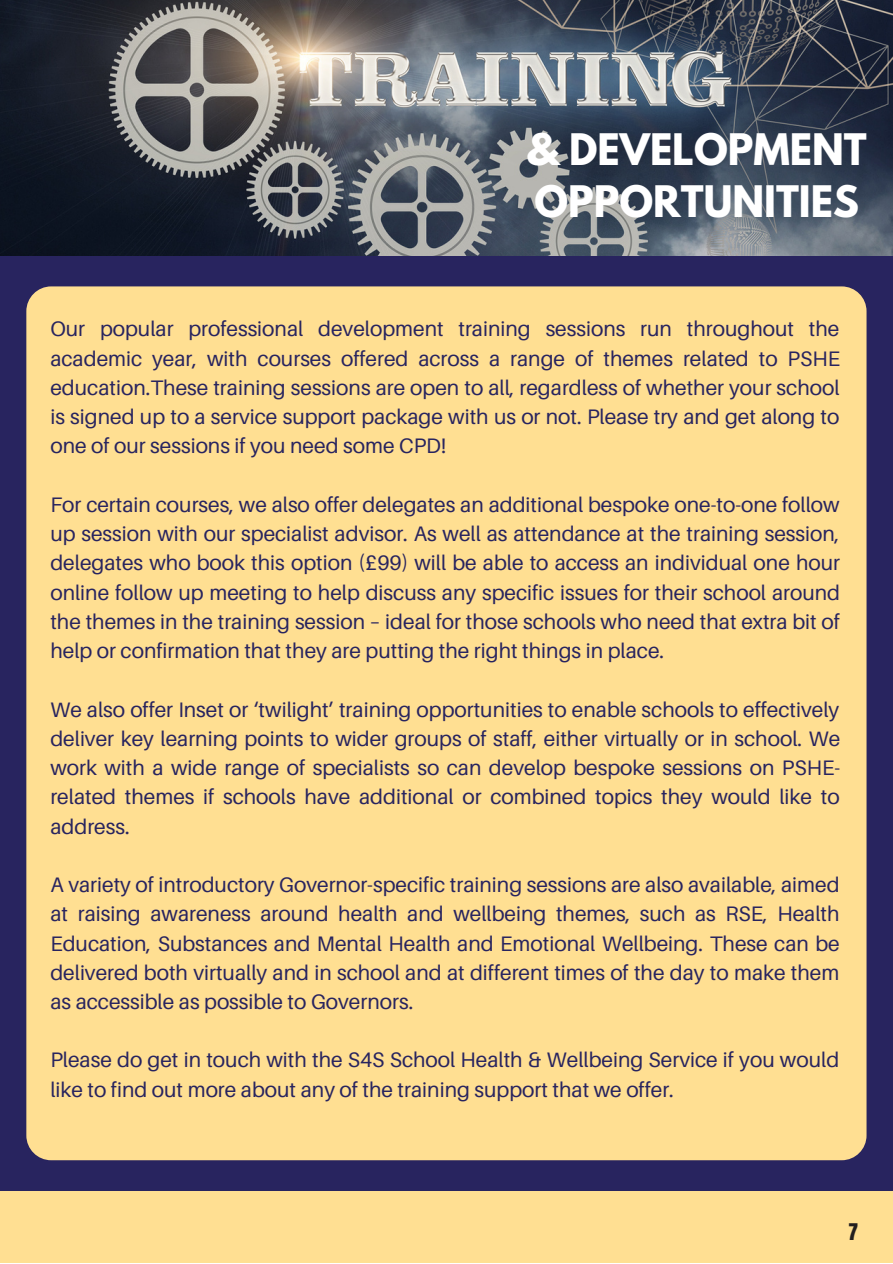
<style>
.page{position:relative;width:893px;height:1264px;background:#fff}
.page>*{position:absolute;margin:0;border:0;box-sizing:border-box;transform-origin:0 0}
.t1{font:700 38.4px/52.8px "League Spartan";color:#fff}
.t2{font:21px/29.2px "Aileron";color:#28245f;text-align:justify}
.t3{font:19.5px "Anton";color:#231f1f}
</style>
<div class="page">
<div style="left:0;top:0;width:892px;height:1262px;background:#28245f"></div>
<img style="left:0;top:0;width:892px;height:255px">
<div style="left:0;top:1190px;width:892px;height:72px;background:#ffdf92"></div>
<div style="left:26px;top:286px;width:840px;height:874px;background:#ffdf92;border-radius:25px"></div>
<h1 class="t1" style="left:526px;top:128px;width:342px">&amp; DEVELOPMENT<br>OPPORTUNITIES</h1>
<p class="t2" style="left:50px;top:314px;width:791px">Our popular professional development training sessions run throughout the academic year, with courses offered across a range of themes related to PSHE education.These training sessions are open to all, regardless of whether your school is signed up to a service support package with us or not. Please try and get along to one of our sessions if you need some CPD!</p>
<p class="t2" style="left:50px;top:489px;width:791px">For certain courses, we also offer delegates an additional bespoke one-to-one follow up session with our specialist advisor. As well as attendance at the training session, delegates who book this option (£99) will be able to access an individual one hour online follow up meeting to help discuss any specific issues for their school around the themes in the training session – ideal for those schools who need that extra bit of help or confirmation that they are putting the right things in place.</p>
<p class="t2" style="left:50px;top:694px;width:791px">We also offer Inset or ‘twilight’ training opportunities to enable schools to effectively deliver key learning points to wider groups of staff, either virtually or in school. We work with a wide range of specialists so can develop bespoke sessions on PSHE&shy;related themes if schools have additional or combined topics they would like to address.</p>
<p class="t2" style="left:50px;top:869px;width:790px">A variety of introductory Governor-specific training sessions are also available, aimed at raising awareness around health and wellbeing themes, such as RSE, Health Education, Substances and Mental Health and Emotional Wellbeing. These can be delivered both virtually and in school and at different times of the day to make them as accessible as possible to Governors.</p>
<p class="t2" style="left:50px;top:1045px;width:790px">Please do get in touch with the S4S School Health &amp; Wellbeing Service if you would like to find out more about any of the training support that we offer.</p>
<p class="t3" style="left:848px;top:1217px;width:11px">7</p>
</div>
